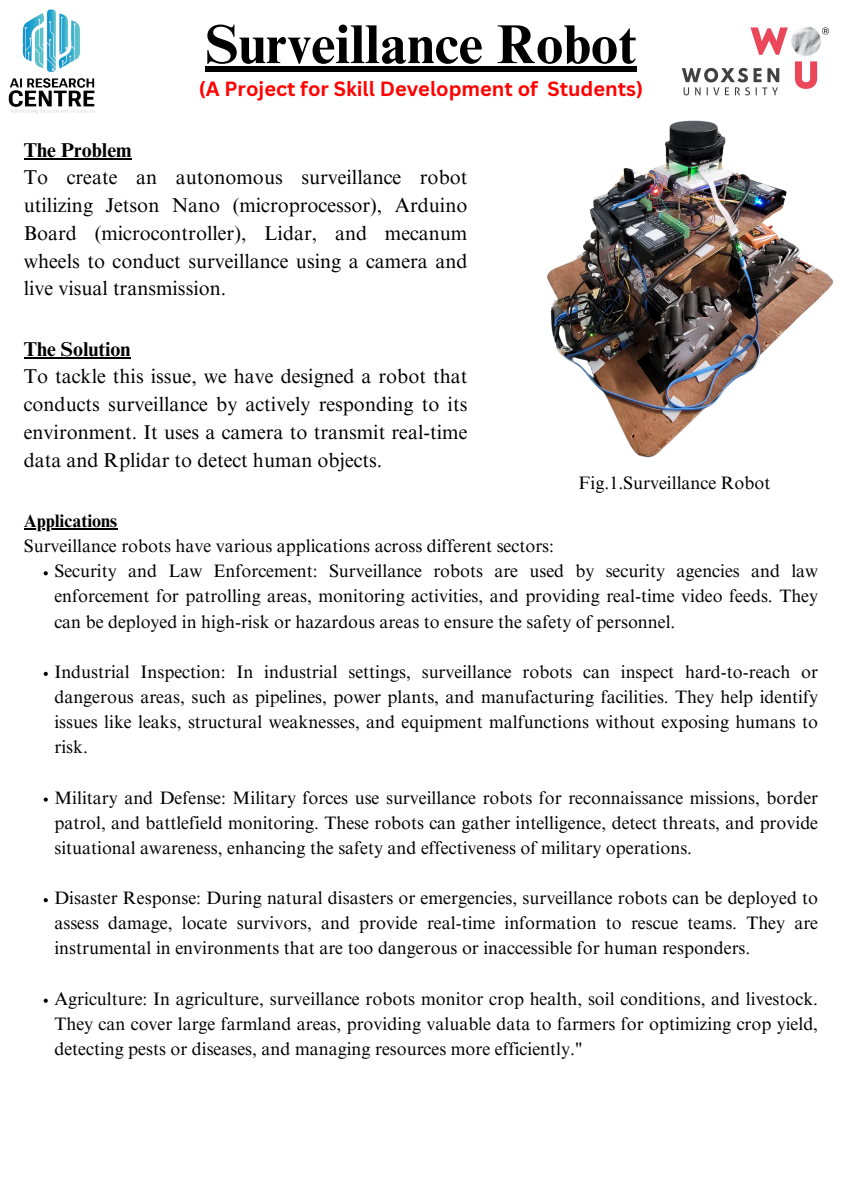
<style>
.page{position:relative;width:842px;height:1193px;background:#fff}
.page>*{position:absolute;margin:0;border:0;box-sizing:border-box;transform-origin:0 0}
.t1{font:700 54.85px "Times NRMT Pro";color:#000}
.t2{font:20px/27.8px "Times NRMT Pro";color:#000;text-align:justify}
.t3{font:700 20px "Canva Sans";color:#f00}
.t4{font:700 20px "Times NRMT Pro";color:#000}
.t5{font:18px/25.1px "Times NRMT Pro";color:#000;text-align:justify}
.t6{font:700 18px "Times NRMT Pro";color:#000}
</style>
<div class="page">
<img style="left:681px;top:26px;width:149px;height:70px">
<img style="left:547px;top:120px;width:287px;height:338px">
<img style="left:8px;top:9px;width:87px;height:105px">
<div style="left:205px;top:66px;width:431px;height:5px;background:#000"></div>
<hr style="left:24px;top:158px;width:108px;height:1px;background:#000">
<hr style="left:24px;top:356px;width:106px;height:2px;background:#000">
<hr style="left:24px;top:528px;width:93px;height:1px;background:#000">
<svg style="left:44px;top:571px;width:4px;height:4px"></svg>
<svg style="left:44px;top:671px;width:4px;height:4px"></svg>
<svg style="left:44px;top:797px;width:4px;height:4px"></svg>
<svg style="left:44px;top:898px;width:4px;height:4px"></svg>
<svg style="left:44px;top:998px;width:4px;height:4px"></svg>
<h2 class="t1" style="left:205px;top:24px;width:432px">Surveillance Robot</h2>
<p class="t3" style="left:199px;top:75px;width:446px">(A Project for Skill Development of Students)</p>
<p class="t4" style="left:24px;top:142px;width:109px">The Problem</p>
<p class="t2" style="left:24px;top:166px;width:445px">To create an autonomous surveillance robot utilizing Jetson Nano (microprocessor), Arduino Board (microcontroller), Lidar, and mecanum wheels to conduct surveillance using a camera and live visual transmission.</p>
<p class="t4" style="left:24px;top:341px;width:108px">The Solution</p>
<p class="t2" style="left:24px;top:365px;width:445px">To tackle this issue, we have designed a robot that conducts surveillance by actively responding to its environment. It uses a camera to transmit real-time data and Rplidar to detect human objects.</p>
<p class="t5" style="left:578px;top:472px;width:193px">Fig.1.Surveillance Robot</p>
<p class="t6" style="left:24px;top:514px;width:95px">Applications</p>
<p class="t5" style="left:24px;top:535px;width:532px">Surveillance robots have various applications across different sectors:</p>
<p class="t5" style="left:54px;top:560px;width:765px">Security and Law Enforcement: Surveillance robots are used by security agencies and law enforcement for patrolling areas, monitoring activities, and providing real-time video feeds. They can be deployed in high-risk or hazardous areas to ensure the safety of personnel.</p>
<p class="t5" style="left:54px;top:661px;width:765px">Industrial Inspection: In industrial settings, surveillance robots can inspect hard-to-reach or dangerous areas, such as pipelines, power plants, and manufacturing facilities. They help identify issues like leaks, structural weaknesses, and equipment malfunctions without exposing humans to risk.</p>
<p class="t5" style="left:54px;top:786px;width:765px">Military and Defense: Military forces use surveillance robots for reconnaissance missions, border patrol, and battlefield monitoring. These robots can gather intelligence, detect threats, and provide situational awareness, enhancing the safety and effectiveness of military operations.</p>
<p class="t5" style="left:54px;top:887px;width:765px">Disaster Response: During natural disasters or emergencies, surveillance robots can be deployed to assess damage, locate survivors, and provide real-time information to rescue teams. They are instrumental in environments that are too dangerous or inaccessible for human responders.</p>
<p class="t5" style="left:54px;top:987px;width:765px">Agriculture: In agriculture, surveillance robots monitor crop health, soil conditions, and livestock.<br>They can cover large farmland areas, providing valuable data to farmers for optimizing crop yield, detecting pests or diseases, and managing resources more efficiently."</p>
</div>
